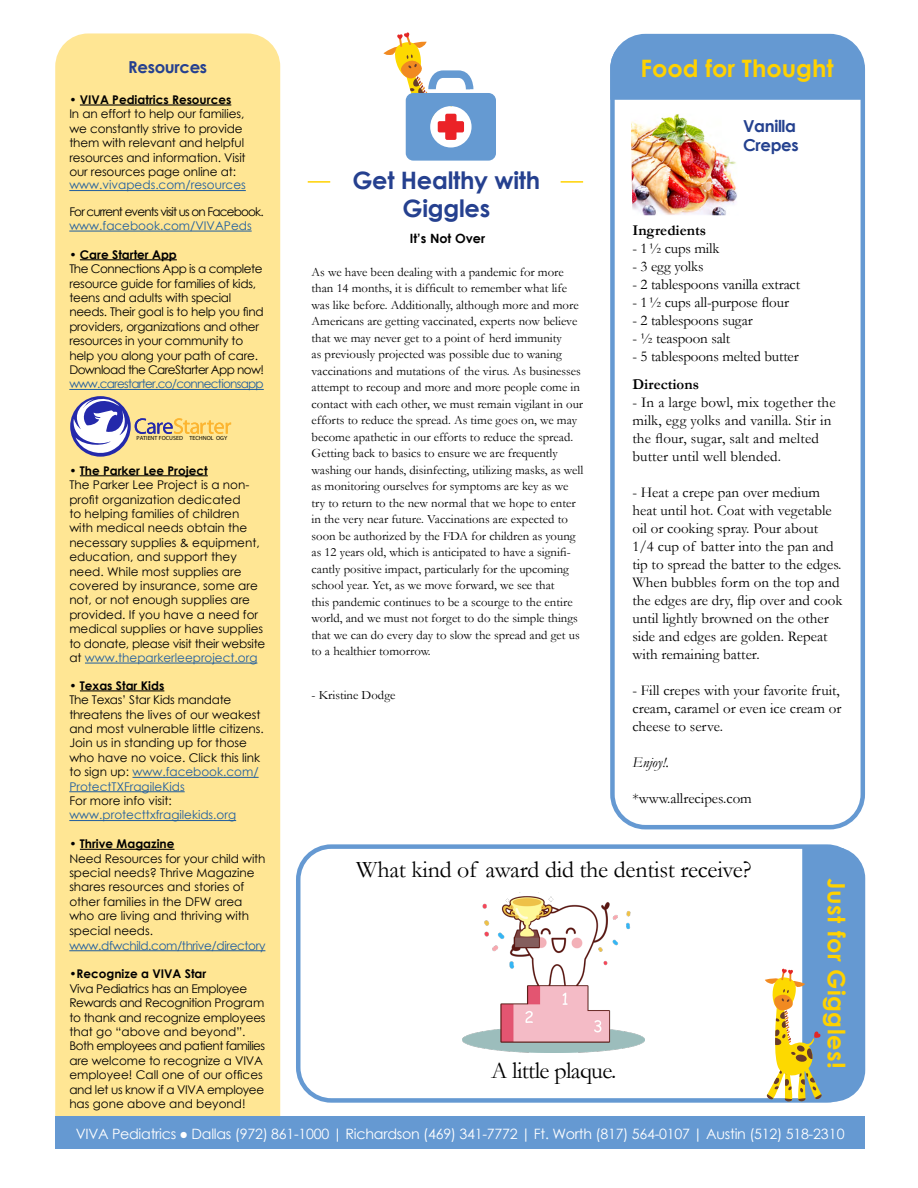
<style>
.page{position:relative;width:918px;height:1188px;background:#fff}
.page>*{position:absolute;margin:0;border:0;box-sizing:border-box;transform-origin:0 0}
.t1{font:24px "Garamond";letter-spacing:-.01em;color:#000}
.t2{font:700 24px "Century Gothic";letter-spacing:.01em;color:#ffd200}
.t3{font:700 24px/28.8px "Century Gothic";letter-spacing:-.01em;color:#25408f;text-align:center}
.t4{font:18px "Minion Pro";color:#000}
.t5{font:700 16.5px/19.8px "Century Gothic";letter-spacing:-.02em;color:#24418f}
.t6{font:700 16.5px "Century Gothic";letter-spacing:-.02em;color:#25408f}
.t7{font:15px/18px "Garamond";color:#000}
.t8{font:700 15px "Garamond";color:#000}
.t9{font:italic 15px "Garamond";color:#000}
.t10{font:14.25px "Century Gothic";letter-spacing:-.02em;color:#fff}
.t11{font:12.75px/16.5px "Garamond";color:#000}
.t12{font:700 12.75px "Century Gothic";color:#000}
.t13{font:12px/14.4px "Century Gothic";color:#000}
.t14{font:12px/14.4px "Century Gothic";letter-spacing:-.02em;color:#000}
.t15{font:700 12px "Century Gothic";color:#000}
.t16{font:12px "Century Gothic";color:#215e9e}
.t17{font:12px "Century Gothic";letter-spacing:-.07em;color:#000}
.t18{font:12px "Century Gothic";letter-spacing:-.06em;color:#215e9e}
.t19{font:12px "Century Gothic";letter-spacing:-.03em;color:#215e9e}
.t20{font:6px "Myriad Pro";color:#000}
.s1{font-weight:700}
.s2{color:#215e9e}
</style>
<div class="page">
<img style="left:463px;top:892px;width:181px;height:161px">
<div style="left:296px;top:844px;width:566px;height:259px;border:4px solid #6599d2;border-radius:33px"></div>
<div style="left:610px;top:34px;width:255px;height:795px;border:4px solid #6599d2;border-radius:33px"></div>
<div style="left:55px;top:33px;width:225px;height:1083px;background:#ffe694"></div>
<div style="left:55px;top:1116px;width:810px;height:33px;background:#6599d2"></div>
<hr style="left:80px;top:104px;width:151px;height:2px;background:#000">
<hr style="left:69px;top:190px;width:177px;height:1px;background:#215e9e">
<hr style="left:69px;top:231px;width:183px;height:1px;background:#215e9e">
<hr style="left:80px;top:259px;width:97px;height:1px;background:#000">
<hr style="left:69px;top:389px;width:195px;height:1px;background:#215e9e">
<hr style="left:80px;top:475px;width:128px;height:1px;background:#000">
<hr style="left:85px;top:663px;width:172px;height:1px;background:#215e9e">
<hr style="left:80px;top:690px;width:84px;height:1px;background:#000">
<hr style="left:132px;top:777px;width:127px;height:1px;background:#215e9e">
<hr style="left:69px;top:791px;width:116px;height:1px;background:#215e9e">
<hr style="left:69px;top:820px;width:167px;height:1px;background:#215e9e">
<hr style="left:80px;top:849px;width:94px;height:1px;background:#000">
<hr style="left:69px;top:950px;width:196px;height:1px;background:#215e9e">
<div style="left:610px;top:37px;width:251px;height:63px;background:#6599d2"></div>
<svg style="left:765px;top:847px;width:100px;height:256px"></svg>
<img style="left:631px;top:114px;width:106px;height:101px">
<svg style="left:72px;top:396px;width:57px;height:60px"></svg>
<svg style="left:135px;top:418px;width:96px;height:16px;background:#dfc081"></svg>
<hr style="left:308px;top:181px;width:22px;height:2px;background:#ffd200">
<svg style="left:384px;top:32px;width:110px;height:63px"></svg>
<img style="left:315px;top:95px;width:269px;height:88px">
<p class="t6" style="left:128px;top:54px;width:80px">Resources</p>
<h1 class="t2" style="left:641px;top:50px;width:194px">Food for Thought</h1>
<p class="t5" style="left:743px;top:115px;width:57px">Vanilla<br>Crepes</p>
<h2 class="t4" style="left:619px;top:55px;width:73px">-- - - - - --</h2>
<p class="t15" style="left:69px;top:90px;width:163px">• VIVA Pediatrics Resources</p>
<p class="t13" style="left:69px;top:107px;width:178px">In an effort to help our families, we constantly strive to provide them with relevant and helpful resources and information. Visit our resources page online at:</p>
<p class="t16" style="left:69px;top:177px;width:178px">www.vivapeds.com/resources</p>
<p class="t17" style="left:69px;top:204px;width:196px">For current events visit us on Facebook.</p>
<p class="t16" style="left:69px;top:217px;width:184px">www.facebook.com/VIVAPeds</p>
<p class="t14" style="left:69px;top:247px;width:196px">• <span class="s1">Care Starter App<br></span>The Connections App is a complete resource guide for families of kids, teens and adults with special needs. Their goal is to help you find providers, organizations and other resources in your community to help you along your path of care.<br>Download the CareStarter App now!</p>
<p class="t18" style="left:69px;top:376px;width:196px">www.carestarter.co/connectionsapp</p>
<h1 class="t3" style="left:352px;top:164px;width:189px">Get Healthy with<br>Giggles</h1>
<p class="t8" style="left:632px;top:220px;width:75px">Ingredients</p>
<p class="t7" style="left:632px;top:239px;width:89px">- 1½ cups milk</p>
<p class="t7" style="left:632px;top:257px;width:73px">- 3 egg yolks</p>
<p class="t7" style="left:632px;top:275px;width:169px">- 2 tablespoons vanilla extract</p>
<p class="t7" style="left:632px;top:293px;width:158px">- 1½ cups all-purpose flour</p>
<p class="t7" style="left:632px;top:311px;width:122px">- 2 tablespoons sugar</p>
<p class="t7" style="left:632px;top:329px;width:99px">- ½ teaspoon salt</p>
<p class="t7" style="left:632px;top:347px;width:168px">- 5 tablespoons melted butter</p>
<p class="t8" style="left:632px;top:374px;width:68px">Directions</p>
<p class="t7" style="left:632px;top:393px;width:205px">- In a large bowl, mix together the milk, egg yolks and vanilla. Stir in the flour, sugar, salt and melted butter until well blended.</p>
<p class="t7" style="left:632px;top:483px;width:212px">- Heat a crepe pan over medium heat until hot. Coat with vegetable oil or cooking spray. Pour about<br>1/4 cup of batter into the pan and tip to spread the batter to the edges.<br>When bubbles form on the top and the edges are dry, flip over and cook until lightly browned on the other side and edges are golden. Repeat with remaining batter.</p>
<p class="t7" style="left:632px;top:681px;width:210px;text-align:justify">- Fill crepes with your favorite fruit, cream, caramel or even ice cream or cheese to serve.</p>
<p class="t9" style="left:632px;top:752px;width:38px">Enjoy!.</p>
<p class="t7" style="left:632px;top:789px;width:121px">*www.allrecipes.com</p>
<p class="t12" style="left:410px;top:228px;width:77px">It’s Not Over</p>
<p class="t11" style="left:312px;top:263px;width:273px">As we have been dealing with a pandemic for more than 14 months, it is difficult to remember what life was like before. Additionally, although more and more Americans are getting vaccinated, experts now believe that we may never get to a point of herd immunity<br>as previously projected was possible due to waning vaccinations and mutations of the virus. As businesses attempt to recoup and more and more people come in contact with each other, we must remain vigilant in our efforts to reduce the spread. As time goes on, we may become apathetic in our efforts to reduce the spread.<br>Getting back to basics to ensure we are frequently washing our hands, disinfecting, utilizing masks, as well as monitoring ourselves for symptoms are key as we try to return to the new normal that we hope to enter in the very near future. Vaccinations are expected to soon be authorized by the FDA for children as young as 12 years old, which is anticipated to have a signifi&shy;cantly positive impact, particularly for the upcoming school year. Yet, as we move forward, we see that<br>this pandemic continues to be a scourge to the entire world, and we must not forget to do the simple things that we can do every day to slow the spread and get us to a healthier tomorrow.</p>
<p class="t11" style="left:312px;top:686px;width:85px">- Kristine Dodge</p>
<p class="t20" style="left:137px;top:435px;width:92px">PATIENT FOCUSED TECHNOL OGY</p>
<p class="t15" style="left:69px;top:461px;width:140px">• The Parker Lee Project</p>
<p class="t13" style="left:69px;top:477px;width:197px">The Parker Lee Project is a non&shy;profit organization dedicated<br>to helping families of children with medical needs obtain the necessary supplies &amp; equipment, education, and support they need. While most supplies are covered by insurance, some are not, or not enough supplies are provided. If you have a need for medical supplies or have supplies to donate, please visit their website at <span class="s2">www.theparkerleeproject.org</span></p>
<p class="t15" style="left:69px;top:676px;width:97px">• Texas Star Kids</p>
<p class="t13" style="left:69px;top:692px;width:196px">The Texas’ Star Kids mandate threatens the lives of our weakest and most vulnerable little citizens.<br>Join us in standing up for those who have no voice. Click this link to sign up: <span class="s2">www.facebook.com/<br>ProtectTXFragileKids</span></p>
<p class="t13" style="left:69px;top:793px;width:104px">For more info visit:</p>
<p class="t16" style="left:69px;top:807px;width:168px">www.protecttxfragilekids.org</p>
<p class="t15" style="left:69px;top:835px;width:107px">• Thrive Magazine</p>
<p class="t13" style="left:69px;top:851px;width:198px">Need Resources for your child with special needs? Thrive Magazine shares resources and stories of other families in the DFW area who are living and thriving with special needs.</p>
<p class="t19" style="left:69px;top:937px;width:198px">www.dfwchild.com/thrive/directory</p>
<p class="t15" style="left:69px;top:965px;width:139px">•Recognize a VIVA Star</p>
<p class="t14" style="left:69px;top:981px;width:198px">Viva Pediatrics has an Employee<br>Rewards and Recognition Program to thank and recognize employees that go “above and beyond”.<br>Both employees and patient families are welcome to recognize a VIVA employee! Call one of our offices and let us know if a VIVA employee has gone above and beyond!</p>
<h1 class="t1" style="left:356px;top:853px;width:397px">What kind of award did the dentist receive?</h1>
<h1 class="t2" style="left:855px;top:878px;width:192px;rotate:90deg">Just for Giggles!</h1>
<h1 class="t1" style="left:491px;top:1054px;width:127px">A little plaque.</h1>
<p class="t10" style="left:76px;top:1124px;width:770px">VIVA Pediatrics ● Dallas (972) 861-1000 | Richardson (469) 341-7772 | Ft. Worth (817) 564-0107 | Austin (512) 518-2310</p>
</div>
